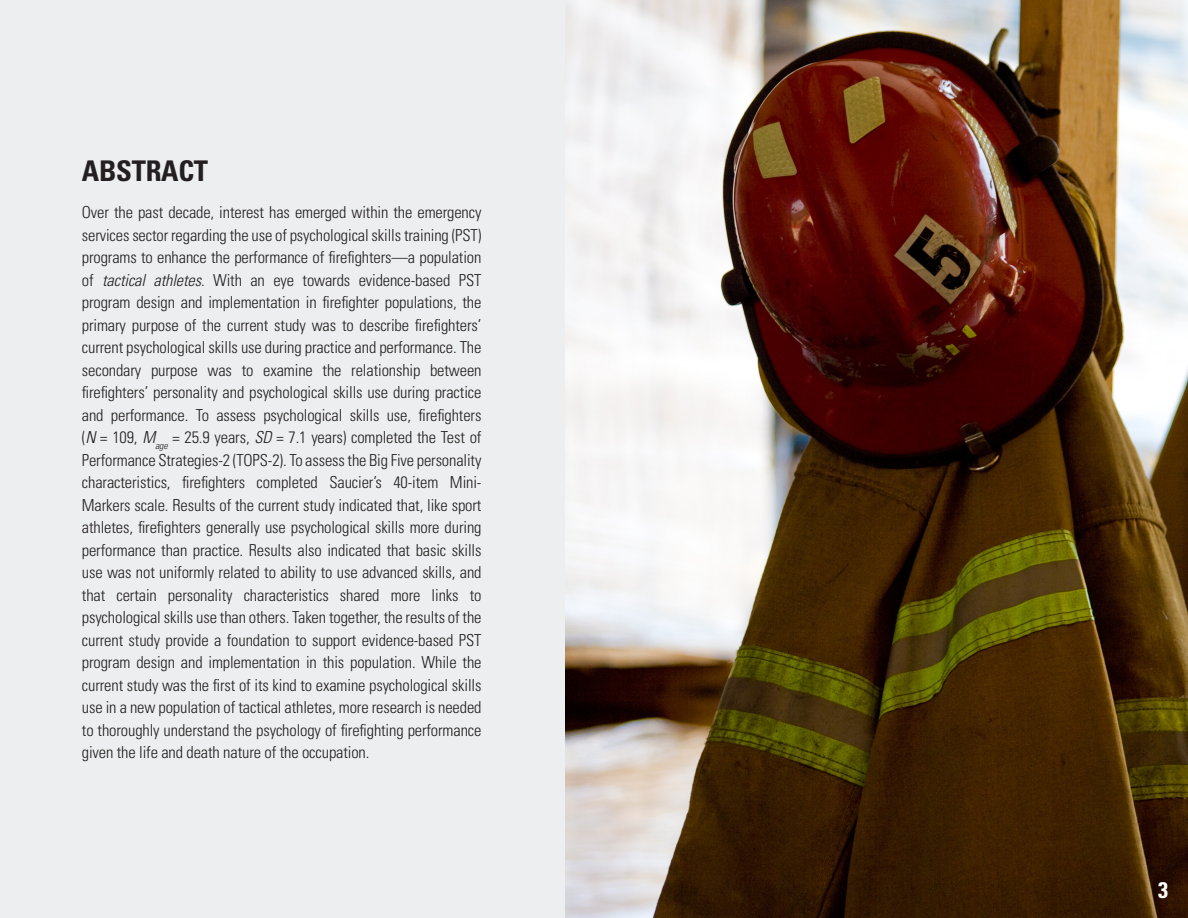
<style>
.page{position:relative;width:1188px;height:918px;background:#edeeef}
.page>*{position:absolute;margin:0;border:0;box-sizing:border-box;transform-origin:0 0}
.t1{font:700 condensed 28.5px "Univers";letter-spacing:-.01em;color:#231f20}
.t2{font:700 condensed 22.5px "Univers";color:#fff}
.t3{font:300 condensed 16.5px/22.5px "Univers";letter-spacing:-.01em;color:#231f20;text-align:justify}
.s1{font-style:italic}
</style>
<div class="page">
<img style="left:565px;top:0;width:623px;height:918px">
<h1 class="t1" style="left:82px;top:154px;width:128px">ABSTRACT</h1>
<p class="t3" style="left:82px;top:201px;width:401px">Over the past decade, interest has emerged within the emergency services sector regarding the use of psychological skills training (PST) programs to enhance the performance of firefighters—a population of <span class="s1">tactical athletes</span>. With an eye towards evidence-based PST program design and implementation in firefighter populations, the primary purpose of the current study was to describe firefighters’ current psychological skills use during practice and performance. The secondary purpose was to examine the relationship between firefighters’ personality and psychological skills use during practice and performance. To assess psychological skills use, firefighters (<span class="s1">N</span> = 109, <span class="s1">M</span><sub>age</sub> = 25.9 years, <span class="s1">SD</span> = 7.1 years) completed the Test of Performance Strategies-2 (TOPS-2). To assess the Big Five personality characteristics, firefighters completed Saucier’s 40-item Mini-Markers scale. Results of the current study indicated that, like sport athletes, firefighters generally use psychological skills more during performance than practice. Results also indicated that basic skills use was not uniformly related to ability to use advanced skills, and that certain personality characteristics shared more links to psychological skills use than others. Taken together, the results of the current study provide a foundation to support evidence-based PST program design and implementation in this population. While the current study was the first of its kind to examine psychological skills use in a new population of tactical athletes, more research is needed to thoroughly understand the psychology of firefighting performance given the life and death nature of the occupation.</p>
<h2 class="t2" style="left:1158px;top:877px;width:11px">3</h2>
</div>
